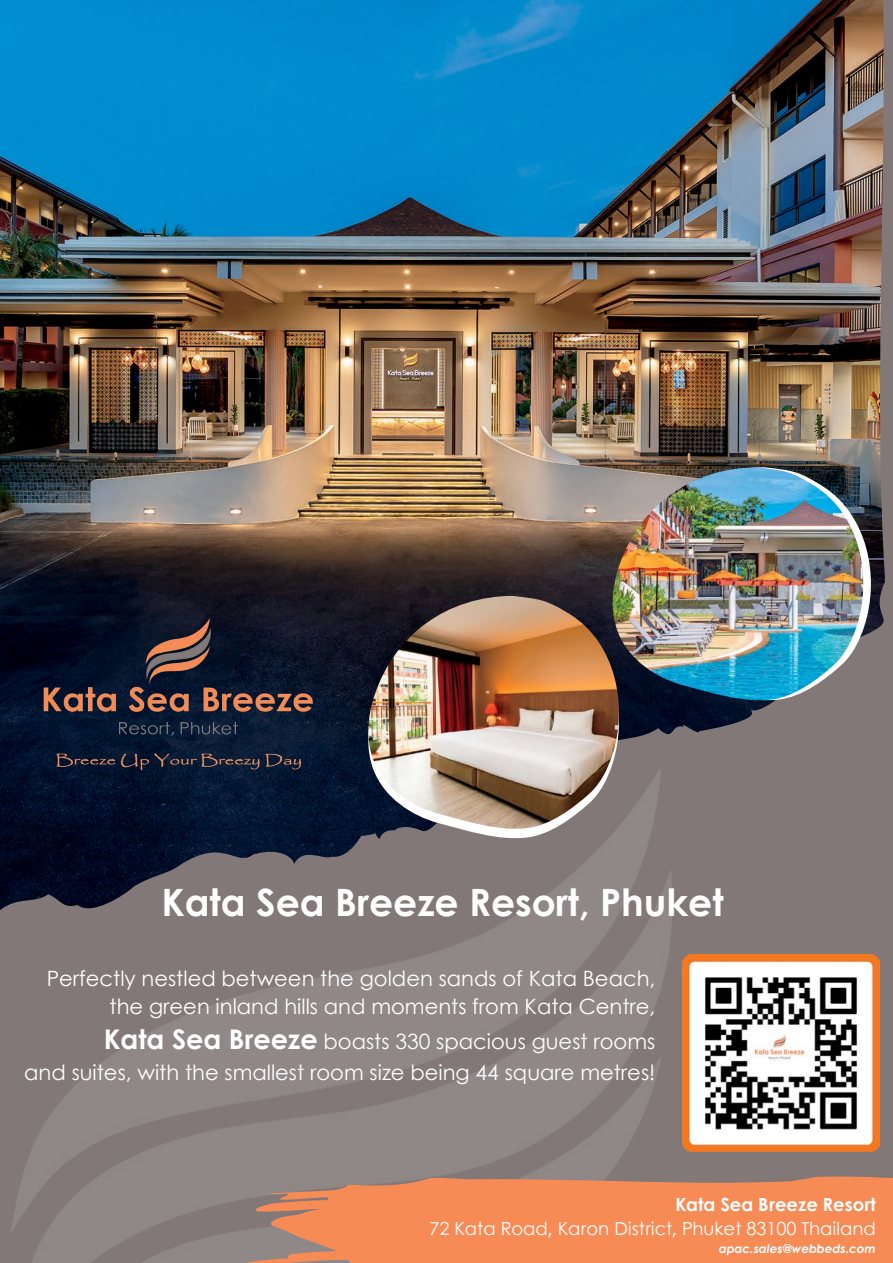
<style>
.page{position:relative;width:893px;height:1263px;background:#fff}
.page>*{position:absolute;margin:0;border:0;box-sizing:border-box;transform-origin:0 0}
.t1{font:700 37.65px "Century Gothic";color:#fff}
.t2{font:21.15px/28.7px "Century Gothic";color:#fff;text-align:right}
.t3{font:18.15px "Century Gothic";color:#fff}
.t4{font:700 18.15px "Century Gothic";color:#fff}
.t5{font:italic 700 12px "Century Gothic";color:#fff}
.s1{font-weight:700;font-size:27.15px}
</style>
<div class="page">
<img style="left:0;top:915px;width:721px;height:348px">
<img style="left:0;top:0;width:893px;height:915px">
<img style="left:29px;top:596px;width:292px;height:232px">
<img style="left:610px;top:467px;width:263px;height:233px">
<svg style="left:366px;top:829px;width:257px;height:12px;fill:#827878"></svg>
<img style="left:366px;top:596px;width:263px;height:233px">
<svg style="left:217px;top:1176px;width:676px;height:87px;background:#e3895d"></svg>
<img style="left:683px;top:954px;width:196px;height:209px">
<h1 class="t1" style="left:161px;top:878px;width:564px">Kata Sea Breeze Resort, Phuket</h1>
<p class="t2" style="left:47px;top:963px;width:610px">Perfectly nestled between the golden sands of Kata Beach, the green inland hills and moments from Kata Centre,</p>
<p class="t2" style="left:24px;top:1025px;width:633px;line-height:31.2px"><span class="s1">Kata Sea Breeze</span> boasts 330 spacious guest rooms<br>and suites, with the smallest room size being 44 square metres!</p>
<p class="t4" style="left:675px;top:1190px;width:202px">Kata Sea Breeze Resort</p>
<p class="t3" style="left:430px;top:1214px;width:448px">72 Kata Road, Karon District, Phuket 83100 Thailand</p>
<p class="t5" style="left:719px;top:1241px;width:159px">apac.sales@webbeds.com</p>
</div>
